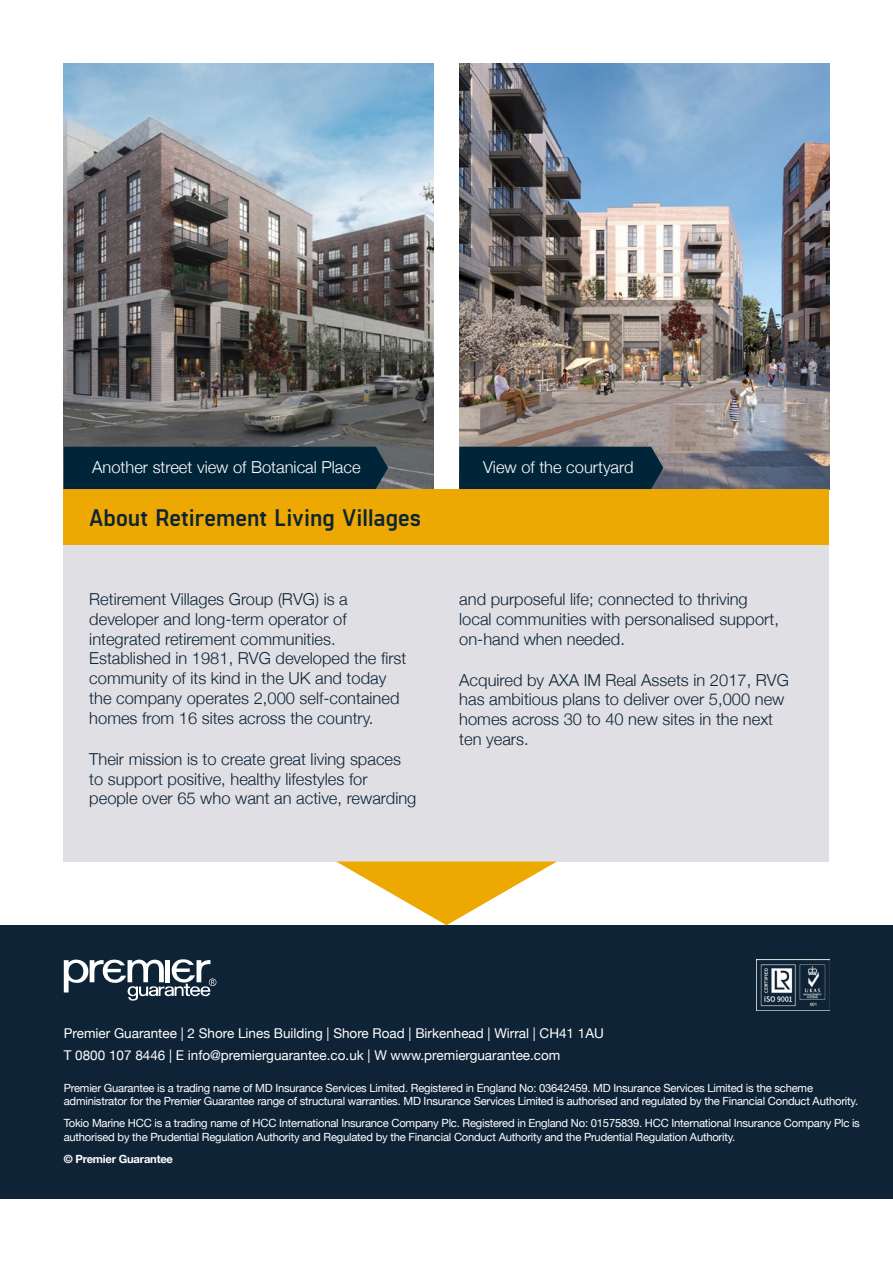
<style>
.page{position:relative;width:893px;height:1263px;background:#fff}
.page>*{position:absolute;margin:0;border:0;box-sizing:border-box;transform-origin:0 0}
.t1{font:700 24px "Manifold CF";color:#0e2436}
.t2{font:300 16.5px/19.8px "Helvetica Neue";color:#0e2436}
.t3{font:300 16.5px "Helvetica Neue";color:#fff}
.t4{font:13.5px/22.5px "Helvetica Neue";color:#fff}
.t5{font:11.25px/13.5px "Helvetica Neue";letter-spacing:-.02em;color:#fff}
.t6{font:700 11.25px "Helvetica Neue";letter-spacing:-.02em;color:#fff}
</style>
<div class="page">
<div style="left:64px;top:544px;width:765px;height:317px;background:#dfdfe4"></div>
<div style="left:0;top:925px;width:893px;height:274px;background:#0e2436"></div>
<svg style="left:64px;top:959px;width:152px;height:42px"></svg>
<img style="left:757px;top:959px;width:72px;height:48px">
<img style="left:64px;top:64px;width:370px;height:425px">
<img style="left:459px;top:64px;width:370px;height:425px">
<div style="left:64px;top:489px;width:765px;height:55px;background:#eda901"></div>
<svg style="left:336px;top:861px;width:221px;height:64px"></svg>
<div style="left:64px;top:447px;width:324px;height:42px;background:#002539"></div>
<div style="left:459px;top:447px;width:204px;height:42px;background:#002539"></div>
<p class="t3" style="left:92px;top:454px;width:270px">Another street view of Botanical Place</p>
<p class="t3" style="left:483px;top:454px;width:152px">View of the courtyard</p>
<h1 class="t1" style="left:89px;top:504px;width:333px">About Retirement Living Villages</h1>
<p class="t2" style="left:89px;top:588px;width:319px">Retirement Villages Group (RVG) is a developer and long-term operator of integrated retirement communities.<br>Established in 1981, RVG developed the first community of its kind in the UK and today the company operates 2,000 self-contained homes from 16 sites across the country.</p>
<p class="t2" style="left:89px;top:748px;width:329px">Their mission is to create great living spaces to support positive, healthy lifestyles for people over 65 who want an active, rewarding</p>
<p class="t2" style="left:459px;top:588px;width:321px">and purposeful life; connected to thriving local communities with personalised support, on-hand when needed.</p>
<p class="t2" style="left:459px;top:669px;width:331px">Acquired by AXA IM Real Assets in 2017, RVG has ambitious plans to deliver over 5,000 new homes across 30 to 40 new sites in the next ten years.</p>
<p class="t4" style="left:64px;top:1023px;width:542px">Premier Guarantee | 2 Shore Lines Building | Shore Road | Birkenhead | Wirral | CH41 1AU<br>T 0800 107 8446 | E info@premierguarantee.co.uk | W www.premierguarantee.com</p>
<p class="t5" style="left:64px;top:1082px;width:796px">Premier Guarantee is a trading name of MD Insurance Services Limited. Registered in England No: 03642459. MD Insurance Services Limited is the scheme administrator for the Premier Guarantee range of structural warranties. MD Insurance Services Limited is authorised and regulated by the Financial Conduct Authority.</p>
<p class="t5" style="left:64px;top:1117px;width:798px">Tokio Marine HCC is a trading name of HCC International Insurance Company Plc. Registered in England No: 01575839. HCC International Insurance Company Plc is authorised by the Prudential Regulation Authority and Regulated by the Financial Conduct Authority and the Prudential Regulation Authority.</p>
<p class="t6" style="left:64px;top:1150px;width:111px">© Premier Guarantee</p>
</div>
